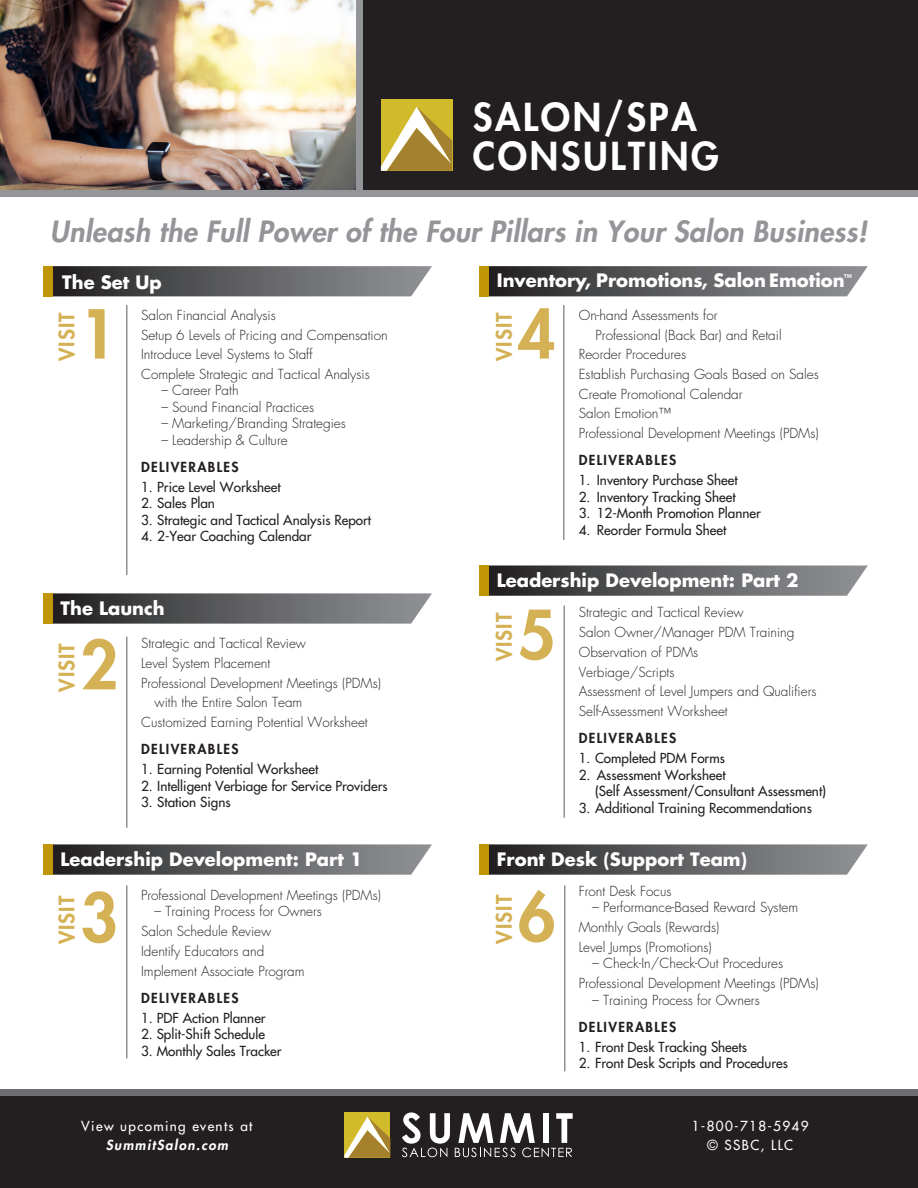
<style>
.page{position:relative;width:918px;height:1188px;background:#fff}
.page>*{position:absolute;margin:0;border:0;box-sizing:border-box;transform-origin:0 0}
.t1{font:800 65.55px "Futura";color:#d5b155}
.t2{font:800 37.5px "Futura";letter-spacing:.07em;color:#fff}
.t3{font:italic 800 28.5px "Futura";letter-spacing:.01em;color:#939598}
.t4{font:800 20.85px "Futura";letter-spacing:.05em;color:#d5b155}
.t5{font:700 18px "Futura";color:#fff}
.t6{font:300 13.5px "Futura";color:#231f20}
.t7{font:13.5px "Futura";color:#231f20}
.t8{font:800 13.5px "Futura";letter-spacing:.1em;color:#231f20}
.t9{font:13.5px/19.5px "Futura";letter-spacing:.1em;color:#fff;text-align:center}
.s1{font-weight:800;font-style:italic}
</style>
<div class="page">
<svg style="left:53px;top:266px;width:379px;height:30px;background:#606062"></svg>
<svg style="left:489px;top:266px;width:379px;height:30px;background:#606062"></svg>
<svg style="left:53px;top:593px;width:379px;height:31px;background:#636365"></svg>
<svg style="left:53px;top:844px;width:379px;height:31px;background:#636365"></svg>
<svg style="left:489px;top:844px;width:379px;height:31px;background:#636365"></svg>
<svg style="left:489px;top:566px;width:379px;height:30px;background:#606163"></svg>
<div style="left:43px;top:266px;width:10px;height:30px;background:#c09607"></div>
<div style="left:479px;top:266px;width:10px;height:30px;background:#c09607"></div>
<div style="left:43px;top:593px;width:10px;height:31px;background:#c09607"></div>
<div style="left:43px;top:844px;width:10px;height:31px;background:#c09607"></div>
<div style="left:479px;top:844px;width:10px;height:31px;background:#c09607"></div>
<div style="left:479px;top:566px;width:10px;height:30px;background:#c09607"></div>
<hr style="left:126px;top:305px;width:2px;height:270px;background:#231f20">
<hr style="left:563px;top:305px;width:2px;height:235px;background:#231f20">
<hr style="left:564px;top:606px;width:1px;height:212px;background:#231f20">
<hr style="left:126px;top:637px;width:2px;height:191px;background:#231f20">
<hr style="left:126px;top:885px;width:2px;height:173px;background:#231f20">
<hr style="left:564px;top:885px;width:2px;height:186px;background:#231f20">
<div style="left:0;top:0;width:917px;height:192px;background:#231f20"></div>
<img style="left:0;top:0;width:356px;height:190px">
<div style="left:356px;top:0;width:7px;height:194px;background:#939598"></div>
<div style="left:0;top:190px;width:917px;height:7px;background:#939598"></div>
<div style="left:0;top:1091px;width:918px;height:97px;background:#231f20"></div>
<div style="left:344px;top:1112px;width:46px;height:46px;background:#d2bb2a"></div>
<svg style="left:344px;top:1117px;width:46px;height:41px"></svg>
<svg style="left:402px;top:1112px;width:171px;height:45px"></svg>
<div style="left:0;top:1089px;width:918px;height:6px;background:#6c6d70"></div>
<div style="left:381px;top:99px;width:71px;height:72px;background:#d1ba2b"></div>
<svg style="left:381px;top:107px;width:71px;height:64px"></svg>
<p class="t2" style="left:473px;top:93px;width:226px">SALON/SPA</p>
<p class="t2" style="left:473px;top:132px;width:248px">CONSULTING</p>
<p class="t3" style="left:50px;top:213px;width:819px">Unleash the Full Power of the Four Pillars in Your Salon Business!</p>
<p class="t5" style="left:62px;top:270px;width:101px">The Set Up</p>
<p class="t5" style="left:497px;top:269px;width:357px">Inventory, Promotions, Salon Emotion<sup>™</sup></p>
<p class="t1" style="left:79px;top:293px;width:39px">1</p>
<p class="t1" style="left:518px;top:293px;width:39px">4</p>
<p class="t6" style="left:141px;top:307px;width:136px">Salon Financial Analysis</p>
<p class="t6" style="left:141px;top:326px;width:248px">Setup 6 Levels of Pricing and Compensation</p>
<p class="t6" style="left:141px;top:346px;width:173px">Introduce Level Systems to Staff</p>
<p class="t6" style="left:141px;top:366px;width:230px">Complete Strategic and Tactical Analysis</p>
<p class="t6" style="left:161px;top:382px;width:79px">– Career Path</p>
<p class="t6" style="left:161px;top:399px;width:154px">– Sound Financial Practices</p>
<p class="t6" style="left:161px;top:415px;width:186px">– Marketing/Branding Strategies</p>
<p class="t6" style="left:161px;top:432px;width:128px">– Leadership &amp; Culture</p>
<p class="t8" style="left:141px;top:459px;width:99px">DELIVERABLES</p>
<p class="t7" style="left:141px;top:479px;width:141px">1. Price Level Worksheet</p>
<p class="t7" style="left:141px;top:495px;width:75px">2. Sales Plan</p>
<p class="t7" style="left:141px;top:512px;width:232px">3. Strategic and Tactical Analysis Report</p>
<p class="t7" style="left:141px;top:528px;width:172px">4. 2-Year Coaching Calendar</p>
<p class="t4" style="left:54px;top:361px;width:50px;rotate:-90deg">VISIT</p>
<p class="t4" style="left:491px;top:361px;width:50px;rotate:-90deg">VISIT</p>
<p class="t6" style="left:579px;top:307px;width:140px">On-hand Assessments for</p>
<p class="t6" style="left:596px;top:326px;width:188px">Professional (Back Bar) and Retail</p>
<p class="t6" style="left:579px;top:346px;width:109px">Reorder Procedures</p>
<p class="t6" style="left:579px;top:366px;width:241px">Establish Purchasing Goals Based on Sales</p>
<p class="t6" style="left:579px;top:386px;width:165px">Create Promotional Calendar</p>
<p class="t6" style="left:579px;top:405px;width:94px">Salon Emotion™</p>
<p class="t6" style="left:579px;top:425px;width:241px">Professional Development Meetings (PDMs)</p>
<p class="t8" style="left:579px;top:452px;width:99px">DELIVERABLES</p>
<p class="t7" style="left:579px;top:472px;width:160px">1. Inventory Purchase Sheet</p>
<p class="t7" style="left:579px;top:488px;width:158px">2. Inventory Tracking Sheet</p>
<p class="t7" style="left:579px;top:505px;width:184px">3. 12-Month Promotion Planner</p>
<p class="t7" style="left:579px;top:521px;width:149px">4. Reorder Formula Sheet</p>
<p class="t5" style="left:61px;top:597px;width:106px">The Launch</p>
<p class="t1" style="left:80px;top:624px;width:39px">2</p>
<p class="t4" style="left:54px;top:692px;width:50px;rotate:-90deg">VISIT</p>
<p class="t6" style="left:141px;top:635px;width:166px">Strategic and Tactical Review</p>
<p class="t6" style="left:141px;top:655px;width:131px">Level System Placement</p>
<p class="t6" style="left:141px;top:675px;width:241px">Professional Development Meetings (PDMs)</p>
<p class="t6" style="left:155px;top:694px;width:149px">with the Entire Salon Team</p>
<p class="t6" style="left:141px;top:714px;width:228px">Customized Earning Potential Worksheet</p>
<p class="t8" style="left:141px;top:741px;width:99px">DELIVERABLES</p>
<p class="t7" style="left:141px;top:761px;width:179px">1. Earning Potential Worksheet</p>
<p class="t7" style="left:141px;top:777px;width:248px">2. Intelligent Verbiage for Service Providers</p>
<p class="t7" style="left:141px;top:794px;width:91px">3. Station Signs</p>
<p class="t5" style="left:61px;top:848px;width:303px">Leadership Development: Part 1</p>
<p class="t1" style="left:80px;top:876px;width:39px">3</p>
<p class="t4" style="left:54px;top:944px;width:50px;rotate:-90deg">VISIT</p>
<p class="t6" style="left:141px;top:887px;width:241px">Professional Development Meetings (PDMs)</p>
<p class="t6" style="left:155px;top:903px;width:169px">– Training Process for Owners</p>
<p class="t6" style="left:141px;top:923px;width:132px">Salon Schedule Review</p>
<p class="t6" style="left:141px;top:943px;width:125px">Identify Educators and</p>
<p class="t6" style="left:141px;top:962px;width:165px">Implement Associate Program</p>
<p class="t8" style="left:141px;top:989px;width:99px">DELIVERABLES</p>
<p class="t7" style="left:141px;top:1009px;width:126px">1. PDF Action Planner</p>
<p class="t7" style="left:141px;top:1026px;width:125px">2. Split-Shift Schedule</p>
<p class="t7" style="left:141px;top:1042px;width:142px">3. Monthly Sales Tracker</p>
<p class="t9" style="left:81px;top:1116px;width:173px">View upcoming events at<br><span class="s1">SummitSalon.com</span></p>
<p class="t5" style="left:497px;top:569px;width:303px">Leadership Development: Part 2</p>
<p class="t1" style="left:518px;top:593px;width:39px">5</p>
<p class="t4" style="left:491px;top:661px;width:50px;rotate:-90deg">VISIT</p>
<p class="t6" style="left:579px;top:604px;width:166px">Strategic and Tactical Review</p>
<p class="t6" style="left:579px;top:624px;width:217px">Salon Owner/Manager PDM Training</p>
<p class="t6" style="left:579px;top:644px;width:121px">Observation of PDMs</p>
<p class="t6" style="left:579px;top:663px;width:97px">Verbiage/Scripts</p>
<p class="t6" style="left:579px;top:683px;width:239px">Assessment of Level Jumpers and Qualifiers</p>
<p class="t6" style="left:579px;top:703px;width:150px">Self-Assessment Worksheet</p>
<p class="t8" style="left:579px;top:730px;width:99px">DELIVERABLES</p>
<p class="t7" style="left:579px;top:750px;width:148px">1. Completed PDM Forms</p>
<p class="t7" style="left:579px;top:766px;width:148px">2. Assessment Worksheet</p>
<p class="t7" style="left:595px;top:783px;width:233px">(Self Assessment/Consultant Assessment)</p>
<p class="t7" style="left:579px;top:799px;width:235px">3. Additional Training Recommendations</p>
<p class="t5" style="left:497px;top:848px;width:252px">Front Desk (Support Team)</p>
<p class="t1" style="left:518px;top:876px;width:39px">6</p>
<p class="t4" style="left:491px;top:944px;width:50px;rotate:-90deg">VISIT</p>
<p class="t6" style="left:579px;top:883px;width:94px">Front Desk Focus</p>
<p class="t6" style="left:592px;top:899px;width:207px">– Performance-Based Reward System</p>
<p class="t6" style="left:579px;top:919px;width:142px">Monthly Goals (Rewards)</p>
<p class="t6" style="left:579px;top:939px;width:135px">Level Jumps (Promotions)</p>
<p class="t6" style="left:592px;top:955px;width:192px">– Check-In/Check-Out Procedures</p>
<p class="t6" style="left:579px;top:975px;width:241px">Professional Development Meetings (PDMs)</p>
<p class="t6" style="left:592px;top:992px;width:169px">– Training Process for Owners</p>
<p class="t8" style="left:579px;top:1018px;width:99px">DELIVERABLES</p>
<p class="t7" style="left:579px;top:1038px;width:170px">1. Front Desk Tracking Sheets</p>
<p class="t7" style="left:579px;top:1055px;width:211px">2. Front Desk Scripts and Procedures</p>
<p class="t9" style="left:692px;top:1116px;width:118px">1-800-718-5949</p>
<p class="t9" style="left:707px;top:1136px;width:87px">© SSBC, LLC</p>
</div>
